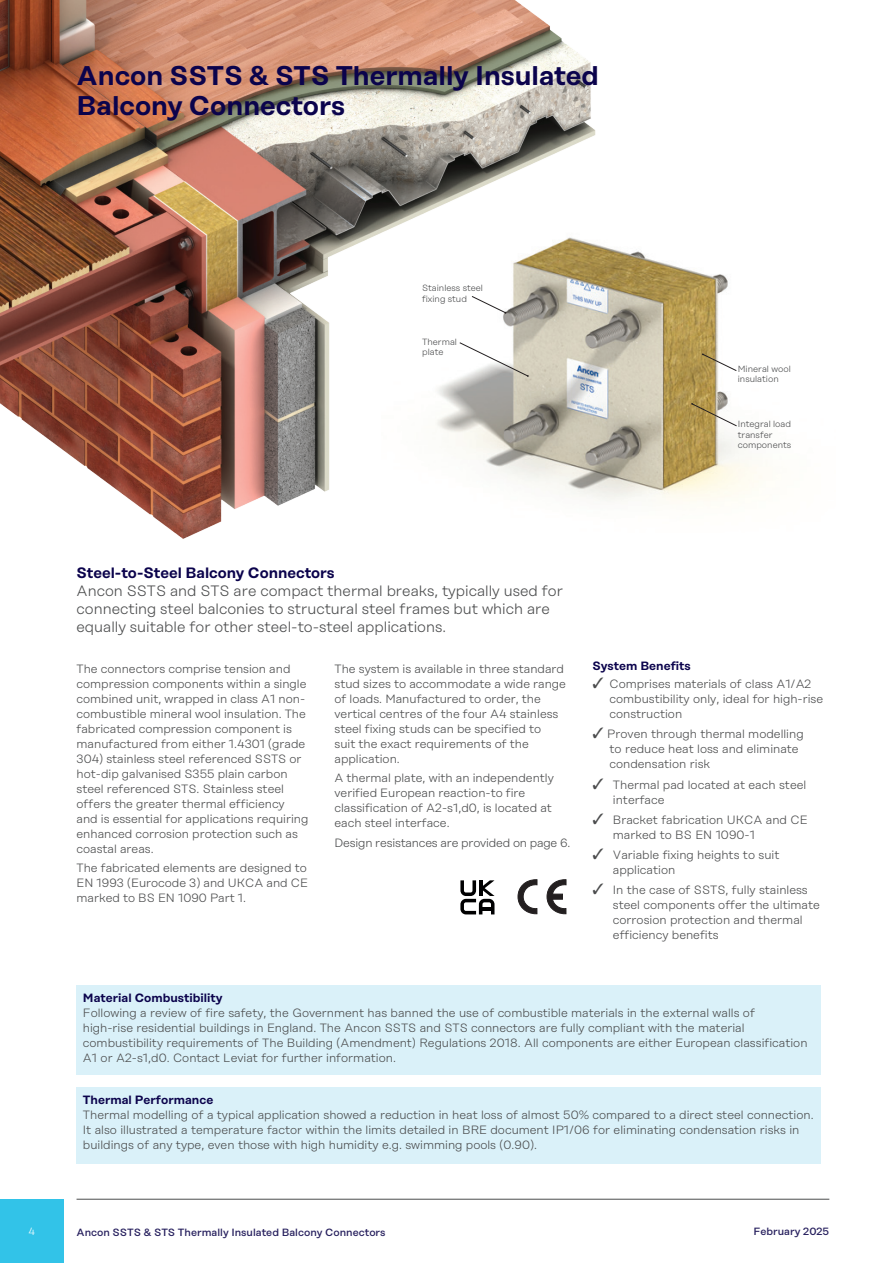
<style>
.page{position:relative;width:893px;height:1263px;background:#fff}
.page>*{position:absolute;margin:0;border:0;box-sizing:border-box;transform-origin:0 0}
.Heading{font:600 27px/30px "Rational Display";color:#0b034c}
.Heading_in_box{font:300 15px/18px "Rational Display";color:#4b4c4d}
.Heading_in_box-2{font:600 15px "Rational Display";color:#0b034c}
.Heading_in_box-3{font:300 12px/15px "Rational Display";color:#4b4c4d}
.t1{font:600 12px "Rational Display";color:#0b034c}
.t2{font:500 10.5px "Rational Display";color:#27205e}
.t3{font:300 10.5px "Rational Display";color:#fff}
.t4{font:300 9px/10.5px "Rational Display";color:#4b4c4d}
</style>
<div class="page">
<div style="left:0;top:1199px;width:64px;height:64px;background:#32c3e8"></div>
<hr style="left:77px;top:1199px;width:752px;height:1px;background:#4b4c4d">
<img style="left:0;top:0;width:733px;height:539px">
<div style="left:77px;top:985px;width:744px;height:89px;background:#daf1f9"></div>
<div style="left:77px;top:1087px;width:744px;height:76px;background:#daf1f9"></div>
<svg style="left:518px;top:879px;width:19px;height:35px"></svg>
<svg style="left:547px;top:879px;width:19px;height:35px"></svg>
<svg style="left:460px;top:880px;width:35px;height:34px"></svg>
<hr style="left:481px;top:907px;width:11px;height:4px;background:#000001">
<svg style="left:471px;top:296px;width:36px;height:18px"></svg>
<svg style="left:702px;top:353px;width:35px;height:18px"></svg>
<svg style="left:459px;top:342px;width:70px;height:35px"></svg>
<svg style="left:691px;top:403px;width:46px;height:23px"></svg>
<p class="Heading" style="left:77px;top:61px;width:524px">Ancon SSTS &amp; STS Thermally Insulated<br>Balcony Connectors</p>
<p class="t4" style="left:422px;top:283px;width:62px">Stainless steel</p>
<p class="t4" style="left:422px;top:294px;width:46px">fixing stud</p>
<p class="t4" style="left:422px;top:337px;width:36px">Thermal plate</p>
<p class="t4" style="left:738px;top:363px;width:54px">Mineral wool insulation</p>
<p class="t4" style="left:738px;top:419px;width:55px">Integral load transfer components</p>
<p class="Heading_in_box-2" style="left:77px;top:563px;width:260px">Steel-to-Steel Balcony Connectors</p>
<p class="Heading_in_box" style="left:77px;top:581px;width:488px">Ancon SSTS and STS are compact thermal breaks, typically used for connecting steel balconies to structural steel frames but which are equally suitable for other steel-to-steel applications.</p>
<p class="Heading_in_box-3" style="left:77px;top:661px;width:233px">The connectors comprise tension and compression components within a single combined unit, wrapped in class A1 non&shy;combustible mineral wool insulation. The fabricated compression component is manufactured from either 1.4301 (grade 304) stainless steel referenced SSTS or hot-dip galvanised S355 plain carbon steel referenced STS. Stainless steel offers the greater thermal efficiency and is essential for applications requiring enhanced corrosion protection such as coastal areas.</p>
<p class="Heading_in_box-3" style="left:77px;top:860px;width:233px;text-align:justify">The fabricated elements are designed to EN 1993 (Eurocode 3) and UKCA and CE marked to BS EN 1090 Part 1.</p>
<p class="Heading_in_box-3" style="left:334px;top:661px;width:233px">The system is available in three standard stud sizes to accommodate a wide range of loads. Manufactured to order, the vertical centres of the four A4 stainless steel fixing studs can be specified to<br>suit the exact requirements of the application.</p>
<p class="Heading_in_box-3" style="left:334px;top:770px;width:221px">A thermal plate, with an independently verified European reaction-to fire classification of A2-s1,d0, is located at each steel interface.</p>
<p class="Heading_in_box-3" style="left:334px;top:835px;width:237px">Design resistances are provided on page 6.</p>
<p class="t1" style="left:592px;top:659px;width:100px">System Benefits</p>
<p class="Heading_in_box-3" style="left:609px;top:677px;width:215px;text-indent:-17px">✓ Comprises materials of class A1/A2 combustibility only, ideal for high-rise construction</p>
<p class="Heading_in_box-3" style="left:609px;top:727px;width:196px;text-indent:-17px">✓ Proven through thermal modelling to reduce heat loss and eliminate condensation risk</p>
<p class="Heading_in_box-3" style="left:613px;top:777px;width:195px;text-indent:-20px">✓ Thermal pad located at each steel interface</p>
<p class="Heading_in_box-3" style="left:613px;top:812px;width:196px;text-indent:-20px">✓ Bracket fabrication UKCA and CE marked to BS EN 1090-1</p>
<p class="Heading_in_box-3" style="left:613px;top:847px;width:168px;text-indent:-20px">✓ Variable fixing heights to suit application</p>
<p class="Heading_in_box-3" style="left:613px;top:882px;width:209px;text-indent:-20px">✓ In the case of SSTS, fully stainless steel components offer the ultimate corrosion protection and thermal efficiency benefits</p>
<p class="t1" style="left:83px;top:991px;width:141px">Material Combustibility</p>
<p class="Heading_in_box-3" style="left:83px;top:1006px;width:726px">Following a review of fire safety, the Government has banned the use of combustible materials in the external walls of high-rise residential buildings in England. The Ancon SSTS and STS connectors are fully compliant with the material combustibility requirements of The Building (Amendment) Regulations 2018. All components are either European classification A1 or A2-s1,d0. Contact Leviat for further information.</p>
<p class="t1" style="left:83px;top:1093px;width:132px">Thermal Performance</p>
<p class="Heading_in_box-3" style="left:83px;top:1108px;width:732px">Thermal modelling of a typical application showed a reduction in heat loss of almost 50% compared to a direct steel connection.<br>It also illustrated a temperature factor within the limits detailed in BRE document IP1/06 for eliminating condensation risks in buildings of any type, even those with high humidity e.g. swimming pools (0.90).</p>
<p class="t3" style="left:29px;top:1226px;width:8px">4</p>
<p class="t2" style="left:77px;top:1226px;width:311px">Ancon SSTS &amp; STS Thermally Insulated Balcony Connectors</p>
<p class="t2" style="left:754px;top:1225px;width:77px">February 2025</p>
</div>
